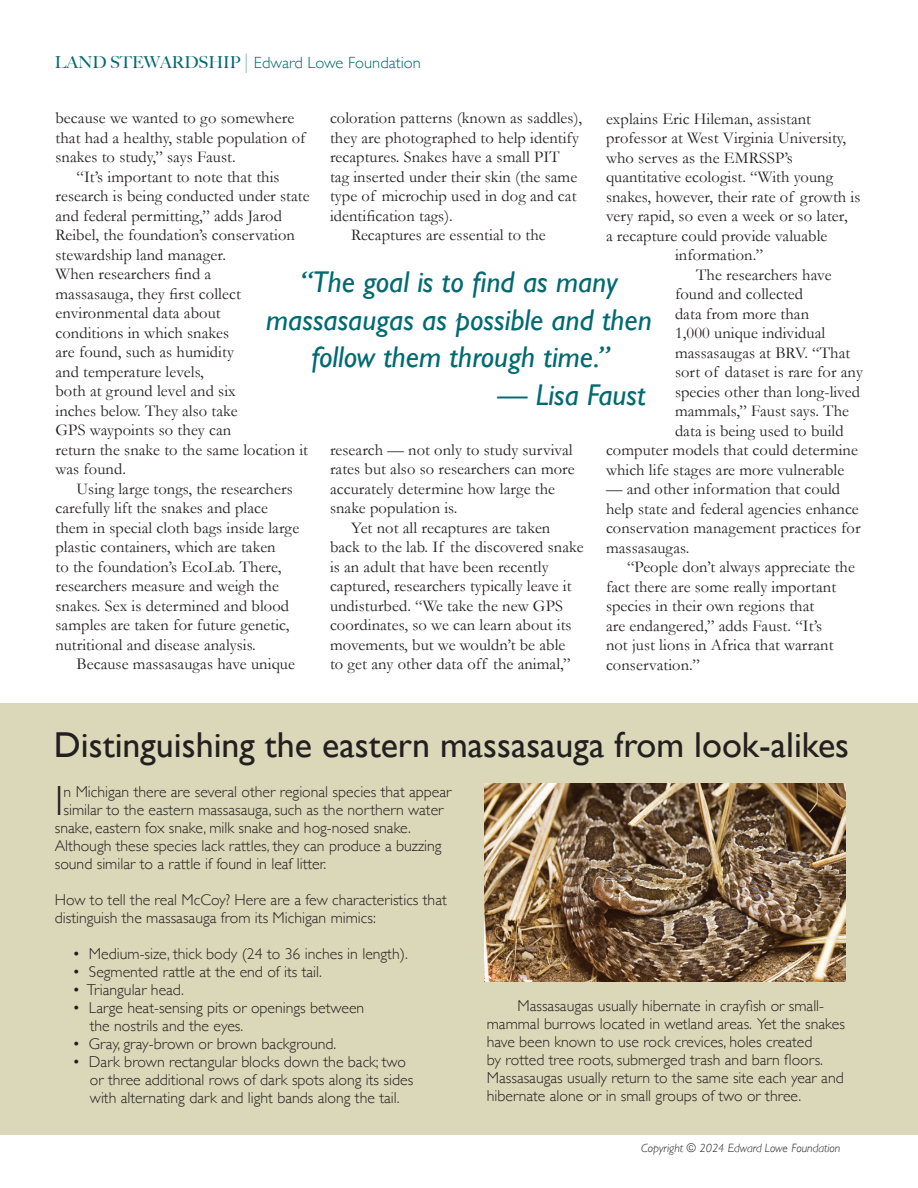
<style>
.page{position:relative;width:918px;height:1188px;background:#fff}
.page>*{position:absolute;margin:0;border:0;box-sizing:border-box;transform-origin:0 0}
.t1{font:300 42.15px "Gill Sans";color:#231f20}
.t2{font:36px "Gill Sans";color:#231f20}
.t3{font:italic 30px/37.5px "Gill Sans";color:#006a71;text-align:center}
.t4{font:16.5px/19.5px "Garamond";letter-spacing:.005em;color:#231f20}
.t5{font:300 16.2px "Gill Sans";color:#006a71}
.t6{font:300 15.75px/18px "Gill Sans";color:#231f20}
.t7{font:italic 300 12px "Gill Sans";color:#231f20}
.s1{font-family:"Big Caslon";font-weight:500;font-size:16.5px}
.s2{font-family:"Didot";font-weight:400;font-size:19.5px}
</style>
<div class="page">
<div style="left:0;top:704px;width:918px;height:432px;background:#dbd8b9"></div>
<img style="left:484px;top:783px;width:362px;height:198px">
<p class="t5" style="left:55px;top:50px;width:368px"><span class="s1">LAND STEWARDSHIP</span> <span class="s2">|</span> Edward Lowe Foundation</p>
<p class="t4" style="left:56px;top:108px;width:252px">because we wanted to go somewhere that had a healthy, stable population of snakes to study,” says Faust.</p>
<p class="t4" style="left:56px;top:167px;width:256px;text-indent:21px">“It’s important to note that this research is being conducted under state and federal permitting,” adds Jarod<br>Reibel, the foundation’s conservation stewardship land manager.<br>When researchers find a<br>massasauga, they first collect environmental data about<br>conditions in which snakes<br>are found, such as humidity<br>and temperature levels,<br>both at ground level and six<br>inches below. They also take<br>GPS waypoints so they can<br>return the snake to the same location it was found.</p>
<p class="t4" style="left:56px;top:479px;width:245px;text-indent:21px">Using large tongs, the researchers carefully lift the snakes and place them in special cloth bags inside large plastic containers, which are taken<br>to the foundation’s EcoLab. There, researchers measure and weigh the snakes. Sex is determined and blood samples are taken for future genetic, nutritional and disease analysis.</p>
<p class="t4" style="left:77px;top:654px;width:220px">Because massasaugas have unique</p>
<p class="t4" style="left:330px;top:108px;width:254px">coloration patterns (known as saddles), they are photographed to help identify recaptures. Snakes have a small PIT tag inserted under their skin (the same type of microchip used in dog and cat identification tags).</p>
<p class="t4" style="left:351px;top:225px;width:196px">Recaptures are essential to the</p>
<p class="t4" style="left:606px;top:109px;width:207px">explains Eric Hileman, assistant</p>
<p class="t4" style="left:606px;top:128px;width:242px">professor at West Virginia University,</p>
<p class="t4" style="left:606px;top:148px;width:188px">who serves as the EMRSSP’s</p>
<p class="t4" style="left:606px;top:167px;width:229px">quantitative ecologist. “With young</p>
<p class="t4" style="left:606px;top:187px;width:256px">snakes, however, their rate of growth is</p>
<p class="t4" style="left:606px;top:206px;width:243px">very rapid, so even a week or so later,</p>
<p class="t4" style="left:606px;top:226px;width:223px">a recapture could provide valuable</p>
<p class="t4" style="left:675px;top:245px;width:90px">information.”</p>
<p class="t4" style="left:696px;top:265px;width:137px">The researchers have</p>
<p class="t4" style="left:675px;top:284px;width:130px">found and collected</p>
<p class="t4" style="left:675px;top:304px;width:136px">data from more than</p>
<p class="t4" style="left:675px;top:323px;width:152px">1,000 unique individual</p>
<p class="t4" style="left:675px;top:343px;width:177px">massasaugas at BRV. “That</p>
<p class="t4" style="left:675px;top:362px;width:189px">sort of dataset is rare for any</p>
<p class="t4" style="left:675px;top:382px;width:186px">species other than long-lived</p>
<p class="t4" style="left:675px;top:401px;width:176px">mammals,” Faust says. The</p>
<p class="t4" style="left:675px;top:421px;width:170px">data is being used to build</p>
<p class="t4" style="left:606px;top:440px;width:253px">computer models that could determine</p>
<p class="t4" style="left:606px;top:460px;width:240px">which life stages are more vulnerable</p>
<p class="t4" style="left:606px;top:479px;width:256px">— and other information that could help state and federal agencies enhance conservation management practices for massasaugas.</p>
<p class="t4" style="left:606px;top:557px;width:251px;text-indent:21px">“People don’t always appreciate the fact there are some really important species in their own regions that<br>are endangered,” adds Faust. “It’s<br>not just lions in Africa that warrant conservation.”</p>
<p class="t3" style="left:266px;top:263px;width:387px">“The goal is to find as many massasaugas as possible and then follow them through time.”</p>
<p class="t3" style="left:498px;top:376px;width:149px">— Lisa Faust</p>
<p class="t4" style="left:330px;top:440px;width:246px">research — not only to study survival rates but also so researchers can more accurately determine how large the snake population is.</p>
<p class="t4" style="left:330px;top:518px;width:255px;text-indent:21px">Yet not all recaptures are taken back to the lab. If the discovered snake is an adult that have been recently captured, researchers typically leave it undisturbed. “We take the new GPS coordinates, so we can learn about its movements, but we wouldn’t be able<br>to get any other data off the animal,”</p>
<p class="t2" style="left:54px;top:724px;width:797px">Distinguishing the eastern massasauga from look-alikes</p>
<p class="t1" style="left:55px;top:768px;width:10px">I</p>
<p class="t6" style="left:64px;top:782px;width:389px">n Michigan there are several other regional species that appear</p>
<p class="t6" style="left:64px;top:800px;width:381px">similar to the eastern massasauga, such as the northern water</p>
<p class="t6" style="left:55px;top:818px;width:358px">snake, eastern fox snake, milk snake and hog-nosed snake.</p>
<p class="t6" style="left:55px;top:836px;width:388px">Although these species lack rattles, they can produce a buzzing</p>
<p class="t6" style="left:55px;top:854px;width:273px">sound similar to a rattle if found in leaf litter.</p>
<p class="t6" style="left:55px;top:890px;width:394px">How to tell the real McCoy? Here are a few characteristics that distinguish the massasauga from its Michigan mimics:</p>
<p class="t6" style="left:72px;top:944px;width:337px">• Medium-size, thick body (24 to 36 inches in length).</p>
<p class="t6" style="left:72px;top:962px;width:251px">• Segmented rattle at the end of its tail.</p>
<p class="t6" style="left:72px;top:980px;width:113px">• Triangular head.</p>
<p class="t6" style="left:72px;top:998px;width:293px">• Large heat-sensing pits or openings between</p>
<p class="t6" style="left:90px;top:1016px;width:155px">the nostrils and the eyes.</p>
<p class="t6" style="left:72px;top:1034px;width:266px">• Gray, gray-brown or brown background.</p>
<p class="t6" style="left:72px;top:1052px;width:335px">• Dark brown rectangular blocks down the back; two</p>
<p class="t6" style="left:90px;top:1070px;width:325px">or three additional rows of dark spots along its sides</p>
<p class="t6" style="left:90px;top:1088px;width:311px">with alternating dark and light bands along the tail.</p>
<p class="t6" style="left:487px;top:996px;width:360px;text-indent:31px">Massasaugas usually hibernate in crayfish or small&shy;mammal burrows located in wetland areas. Yet the snakes have been known to use rock crevices, holes created<br>by rotted tree roots, submerged trash and barn floors.<br>Massasaugas usually return to the same site each year and hibernate alone or in small groups of two or three.</p>
<p class="t7" style="left:641px;top:1141px;width:201px">Copyright © 2024 Edward Lowe Foundation</p>
</div>
